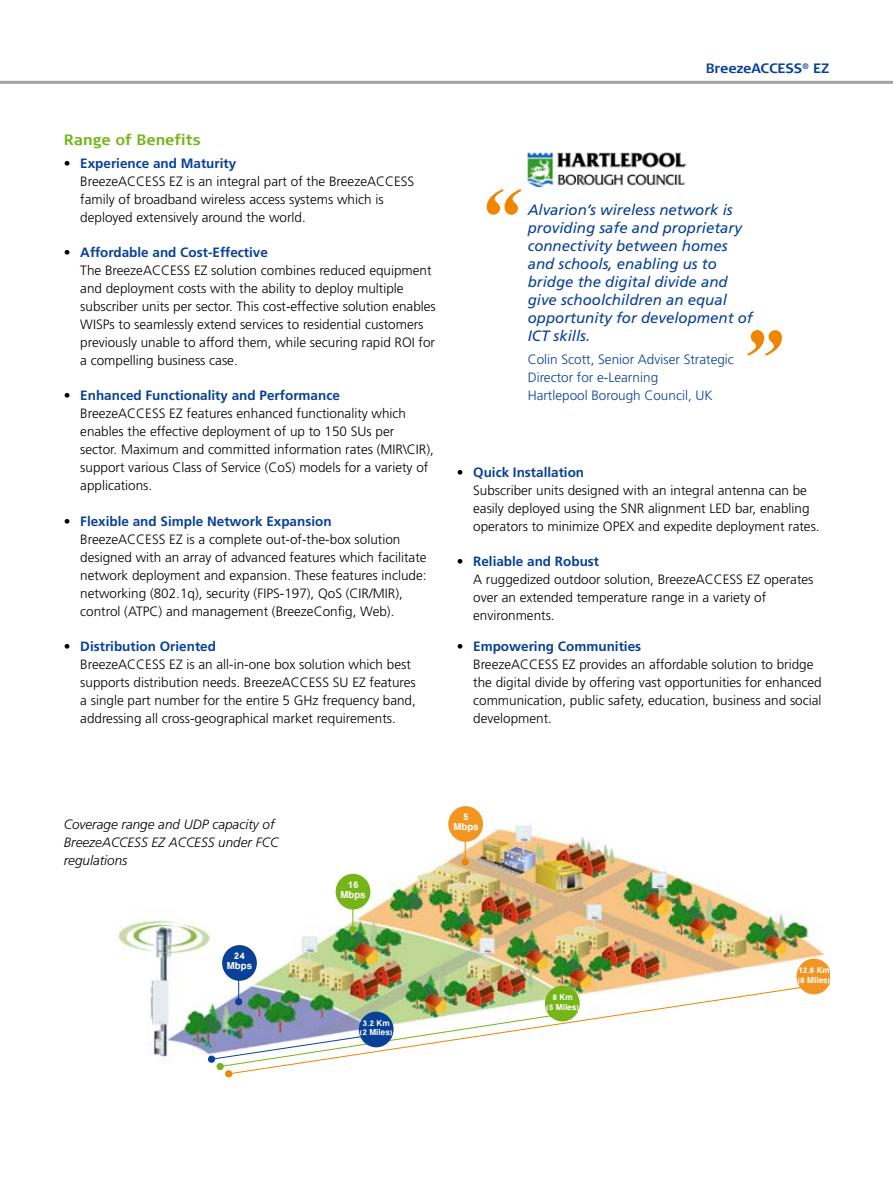
<style>
.page{position:relative;width:893px;height:1191px;background:#fff}
.page>*{position:absolute;margin:0;border:0;box-sizing:border-box;transform-origin:0 0}
.t1{font:italic 700 82.5px "Times New Roman";color:#f08600}
.t2{font:italic 15px/18px "Frutiger";color:#094197}
.t3{font:700 15px "Signa Column";color:#75b518}
.t4{font:300 13.5px/18px "Frutiger";color:#000}
.t5{font:300 13.5px/18px "Frutiger";color:#094197}
.t6{font:italic 300 13.5px/18px "Frutiger";color:#000}
.t7{font:700 13.5px/9.6px "Win Soft Pro";color:#fff;text-align:center}
.t8{font:700 13.5px "Signa Column";color:#094197}
.t9{font:700 11.55px/9.6px "Win Soft Pro";color:#fff}
.s1{font-weight:700;color:#094197}
</style>
<div class="page">
<img style="left:118px;top:821px;width:706px;height:249px">
<hr style="left:238px;top:966px;width:1px;height:35px;background:#094197">
<hr style="left:352px;top:895px;width:1px;height:34px;background:#75b518">
<div style="left:349px;top:925px;width:7px;height:8px;background:#75b518;border-radius:50%"></div>
<hr style="left:465px;top:827px;width:1px;height:34px;background:#f08600">
<div style="left:462px;top:858px;width:7px;height:7px;background:#f08600;border-radius:50%"></div>
<svg style="left:210px;top:1012px;width:18px;height:55px"></svg>
<svg style="left:216px;top:1062px;width:8px;height:8px"></svg>
<img style="left:228px;top:983px;width:595px;height:91px">
<div style="left:225px;top:1070px;width:8px;height:7px;background:#f08600;border-radius:50%"></div>
<div style="left:359px;top:1011px;width:35px;height:36px;background:#094197;border-radius:50%"></div>
<div style="left:545px;top:985px;width:35px;height:36px;background:#75b518;border-radius:50%"></div>
<svg style="left:796px;top:958px;width:33px;height:36px"></svg>
<div style="left:222px;top:945px;width:35px;height:35px;background:#094197;border-radius:50%"></div>
<div style="left:336px;top:873px;width:34px;height:36px;background:#75b518;border-radius:50%"></div>
<div style="left:448px;top:806px;width:35px;height:36px;background:#f29521;border-radius:50%"></div>
<hr style="left:0;top:81px;width:893px;height:3px;background:#a3a3a7">
<img style="left:528px;top:152px;width:158px;height:35px">
<p class="t8" style="left:706px;top:61px;width:125px">BreezeACCESS<sup>®</sup> EZ</p>
<p class="t3" style="left:64px;top:131px;width:139px">Range of Benefits</p>
<p class="t4" style="left:80px;top:154px;width:336px;text-indent:-16px">• <span class="s1">Experience and Maturity<br></span>BreezeACCESS EZ is an integral part of the BreezeACCESS family of broadband wireless access systems which is deployed extensively around the world.</p>
<p class="t4" style="left:80px;top:243px;width:357px;text-indent:-16px">• <span class="s1">Affordable and Cost-Effective<br></span>The BreezeACCESS EZ solution combines reduced equipment and deployment costs with the ability to deploy multiple subscriber units per sector. This cost-effective solution enables WISPs to seamlessly extend services to residential customers previously unable to afford them, while securing rapid ROI for a compelling business case.</p>
<p class="t4" style="left:80px;top:387px;width:355px;text-indent:-16px">• <span class="s1">Enhanced Functionality and Performance<br></span>BreezeACCESS EZ features enhanced functionality which enables the effective deployment of up to 150 SUs per sector. Maximum and committed information rates (MIR\CIR), support various Class of Service (CoS) models for a variety of applications.</p>
<p class="t4" style="left:80px;top:512px;width:348px;text-indent:-16px">• <span class="s1">Flexible and Simple Network Expansion<br></span>BreezeACCESS EZ is a complete out-of-the-box solution designed with an array of advanced features which facilitate network deployment and expansion. These features include: networking (802.1q), security (FIPS-197), QoS (CIR/MIR), control (ATPC) and management (BreezeConfig, Web).</p>
<p class="t4" style="left:80px;top:637px;width:337px;text-indent:-16px">• <span class="s1">Distribution Oriented<br></span>BreezeACCESS EZ is an all-in-one box solution which best supports distribution needs. BreezeACCESS SU EZ features a single part number for the entire 5 GHz frequency band, addressing all cross-geographical market requirements.</p>
<h1 class="t1" style="left:477px;top:160px;width:43px">”</h1>
<p class="t2" style="left:528px;top:201px;width:227px">Alvarion’s wireless network is providing safe and proprietary connectivity between homes and schools, enabling us to bridge the digital divide and give schoolchildren an equal opportunity for development of<br>ICT skills.</p>
<p class="t5" style="left:528px;top:350px;width:208px">Colin Scott, Senior Adviser Strategic<br>Director for e-Learning<br>Hartlepool Borough Council, UK</p>
<h1 class="t1" style="left:737px;top:301px;width:43px">“</h1>
<p class="t4" style="left:473px;top:463px;width:348px;text-indent:-16px">• <span class="s1">Quick Installation<br></span>Subscriber units designed with an integral antenna can be easily deployed using the SNR alignment LED bar, enabling operators to minimize OPEX and expedite deployment rates.</p>
<p class="t4" style="left:473px;top:553px;width:342px;text-indent:-16px">• <span class="s1">Reliable and Robust<br></span>A ruggedized outdoor solution, BreezeACCESS EZ operates over an extended temperature range in a variety of environments.</p>
<p class="t4" style="left:473px;top:637px;width:350px;text-indent:-16px">• <span class="s1">Empowering Communities<br></span>BreezeACCESS EZ provides an affordable solution to bridge the digital divide by offering vast opportunities for enhanced communication, public safety, education, business and social development.</p>
<p class="t6" style="left:64px;top:815px;width:216px">Coverage range and UDP capacity of<br>BreezeACCESS EZ ACCESS under FCC regulations</p>
<p class="t7" style="left:227px;top:950px;width:27px">24<br>Mbps</p>
<p class="t7" style="left:341px;top:879px;width:27px">16<br>Mbps</p>
<p class="t9" style="left:360px;top:1017px;width:34px">3.2 Km (2 Miles)</p>
<p class="t7" style="left:454px;top:811px;width:27px">5<br>Mbps</p>
<p class="t9" style="left:546px;top:991px;width:34px;text-align:center">8 Km<br>(5 Miles)</p>
<p class="t9" style="left:798px;top:964px;width:34px">12.8 Km (8 Miles)</p>
</div>
